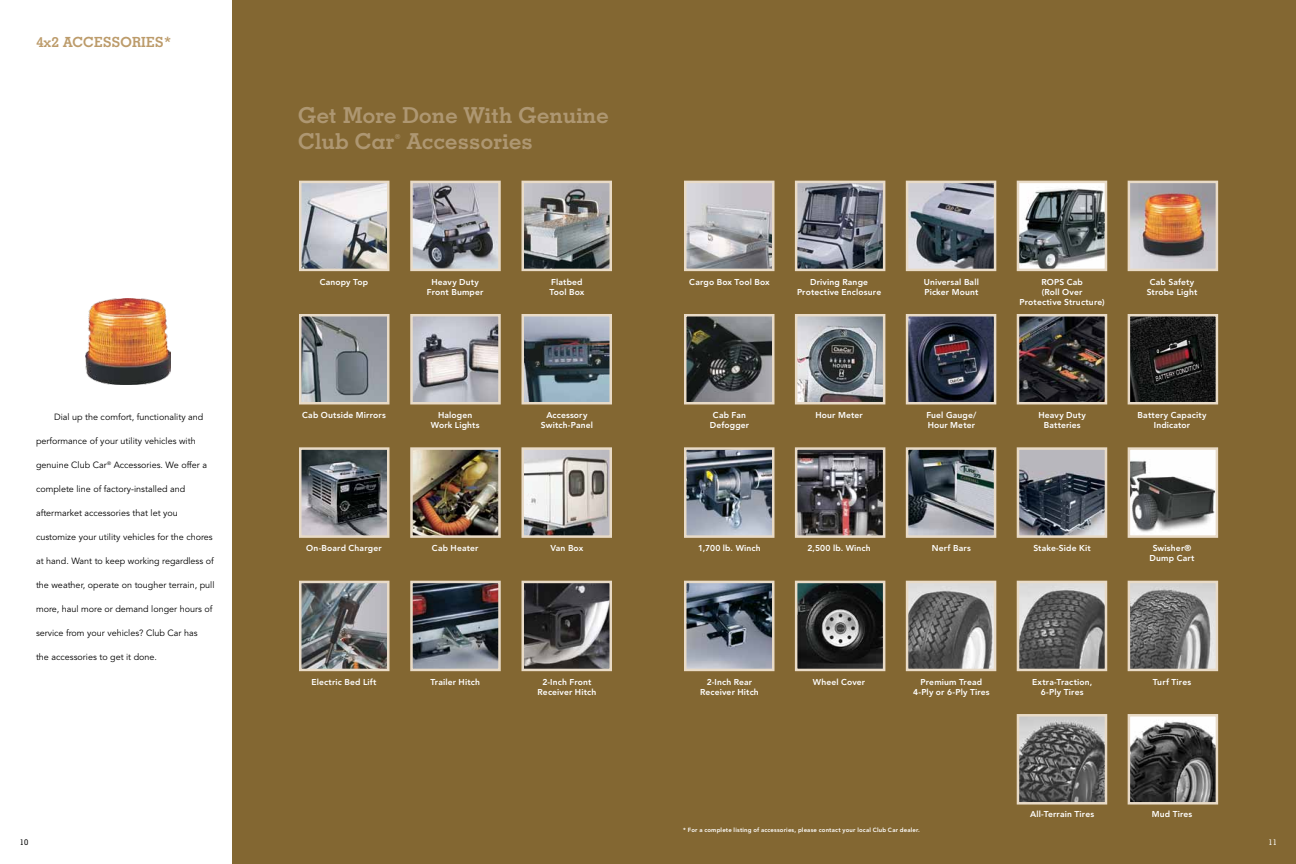
<style>
.page{position:relative;width:1296px;height:864px;background:#fff}
.page>*{position:absolute;margin:0;border:0;box-sizing:border-box;transform-origin:0 0}
.t1{font:700 22px/26px "Geometric Slab 703 BT";letter-spacing:.01em;color:#ae9772}
.t2{font:700 14px "Geometric Slab 703 BT";letter-spacing:.01em;color:#bc9b6a}
.t3{font:9px "Avenir";color:#000}
.t4{font:800 8.5px/10px "Avenir";letter-spacing:.015em;color:#fff;text-align:center}
.t5{font:500 8px "Geometric Slab 703 BT";color:#000}
.t6{font:500 8px "Geometric Slab 703 BT";color:#fff}
.t7{font:700 7px "Geometric Slab 703 BT";color:#ae9772}
.t8{font:800 6px "Avenir";letter-spacing:.03em;color:#fff}
</style>
<div class="page">
<div style="left:233px;top:0;width:1063px;height:864px;background:#836732"></div>
<img style="left:302px;top:184px;width:85px;height:84px">
<div style="left:299px;top:181px;width:91px;height:90px;border:2px solid #e9dbc7"></div>
<img style="left:413px;top:184px;width:85px;height:84px">
<div style="left:410px;top:181px;width:91px;height:90px;border:2px solid #e9dbc7"></div>
<img style="left:798px;top:184px;width:84px;height:84px">
<div style="left:795px;top:181px;width:90px;height:90px;border:2px solid #e9dbc7"></div>
<img style="left:909px;top:184px;width:84px;height:84px">
<div style="left:906px;top:181px;width:90px;height:90px;border:2px solid #e9dbc7"></div>
<img style="left:1020px;top:184px;width:84px;height:84px">
<div style="left:1017px;top:181px;width:90px;height:90px;border:2px solid #e9dbc7"></div>
<img style="left:1131px;top:184px;width:84px;height:84px">
<div style="left:1128px;top:181px;width:90px;height:90px;border:2px solid #e9dbc7"></div>
<img style="left:687px;top:184px;width:84px;height:84px">
<div style="left:684px;top:181px;width:90px;height:90px;border:2px solid #e9dbc7"></div>
<img style="left:413px;top:317px;width:85px;height:84px">
<div style="left:410px;top:314px;width:91px;height:90px;border:2px solid #e9dbc7"></div>
<img style="left:525px;top:317px;width:84px;height:84px">
<div style="left:522px;top:314px;width:90px;height:90px;border:2px solid #e9dbc7"></div>
<img style="left:687px;top:317px;width:84px;height:84px">
<div style="left:684px;top:314px;width:90px;height:90px;border:2px solid #e9dbc7"></div>
<img style="left:798px;top:317px;width:84px;height:84px">
<div style="left:795px;top:314px;width:90px;height:90px;border:2px solid #e9dbc7"></div>
<img style="left:1020px;top:317px;width:84px;height:84px">
<div style="left:1017px;top:314px;width:90px;height:90px;border:2px solid #e9dbc7"></div>
<img style="left:525px;top:184px;width:84px;height:84px">
<div style="left:522px;top:181px;width:90px;height:90px;border:2px solid #e9dbc7"></div>
<img style="left:413px;top:450px;width:85px;height:85px">
<div style="left:410px;top:447px;width:91px;height:91px;border:2px solid #e9dbc7"></div>
<img style="left:302px;top:450px;width:85px;height:85px">
<div style="left:299px;top:447px;width:91px;height:91px;border:2px solid #e9dbc7"></div>
<img style="left:909px;top:317px;width:84px;height:84px">
<div style="left:906px;top:314px;width:90px;height:90px;border:2px solid #e9dbc7"></div>
<img style="left:525px;top:450px;width:84px;height:85px">
<div style="left:522px;top:447px;width:90px;height:91px;border:2px solid #e9dbc7"></div>
<img style="left:687px;top:450px;width:84px;height:85px">
<div style="left:684px;top:447px;width:90px;height:91px;border:2px solid #e9dbc7"></div>
<img style="left:798px;top:450px;width:84px;height:85px">
<div style="left:795px;top:447px;width:90px;height:91px;border:2px solid #e9dbc7"></div>
<img style="left:909px;top:450px;width:84px;height:85px">
<div style="left:906px;top:447px;width:90px;height:91px;border:2px solid #e9dbc7"></div>
<img style="left:1131px;top:450px;width:84px;height:85px">
<div style="left:1128px;top:447px;width:90px;height:91px;border:2px solid #e9dbc7"></div>
<img style="left:302px;top:584px;width:85px;height:84px">
<div style="left:299px;top:581px;width:91px;height:90px;border:2px solid #e9dbc7"></div>
<img style="left:413px;top:584px;width:85px;height:84px">
<div style="left:410px;top:581px;width:91px;height:90px;border:2px solid #e9dbc7"></div>
<img style="left:525px;top:584px;width:84px;height:84px">
<div style="left:522px;top:581px;width:90px;height:90px;border:2px solid #e9dbc7"></div>
<img style="left:687px;top:584px;width:84px;height:84px">
<div style="left:684px;top:581px;width:90px;height:90px;border:2px solid #e9dbc7"></div>
<img style="left:798px;top:584px;width:84px;height:84px">
<div style="left:795px;top:581px;width:90px;height:90px;border:2px solid #e9dbc7"></div>
<img style="left:909px;top:584px;width:84px;height:84px">
<div style="left:906px;top:581px;width:90px;height:90px;border:2px solid #e9dbc7"></div>
<img style="left:1020px;top:584px;width:84px;height:84px">
<div style="left:1017px;top:581px;width:90px;height:90px;border:2px solid #e9dbc7"></div>
<img style="left:1131px;top:584px;width:84px;height:84px">
<div style="left:1128px;top:581px;width:90px;height:90px;border:2px solid #e9dbc7"></div>
<img style="left:1020px;top:717px;width:84px;height:85px">
<div style="left:1017px;top:714px;width:90px;height:91px;border:2px solid #e9dbc7"></div>
<img style="left:1131px;top:717px;width:84px;height:85px">
<div style="left:1128px;top:714px;width:90px;height:91px;border:2px solid #e9dbc7"></div>
<img style="left:1131px;top:317px;width:84px;height:84px">
<div style="left:1128px;top:314px;width:90px;height:90px;border:2px solid #e9dbc7"></div>
<img style="left:302px;top:317px;width:85px;height:84px">
<div style="left:299px;top:314px;width:91px;height:90px;border:2px solid #e9dbc7"></div>
<img style="left:1020px;top:450px;width:84px;height:85px">
<div style="left:1017px;top:447px;width:90px;height:91px;border:2px solid #e9dbc7"></div>
<img style="left:86px;top:299px;width:85px;height:85px">
<h2 class="t2" style="left:36px;top:33px;width:137px">4x2 ACCESSORIES*</h2>
<p class="t3" style="left:54px;top:412px;width:151px">Dial up the comfort, functionality and</p>
<p class="t3" style="left:36px;top:436px;width:161px">performance of your utility vehicles with</p>
<p class="t3" style="left:36px;top:460px;width:173px">genuine Club Car<sup>®</sup> Accessories. We offer a</p>
<p class="t3" style="left:36px;top:484px;width:151px">complete line of factory-installed and</p>
<p class="t3" style="left:36px;top:508px;width:143px">aftermarket accessories that let you</p>
<p class="t3" style="left:36px;top:532px;width:178px">customize your utility vehicles for the chores</p>
<p class="t3" style="left:36px;top:556px;width:179px">at hand. Want to keep working regardless of</p>
<p class="t3" style="left:36px;top:580px;width:180px">the weather, operate on tougher terrain, pull</p>
<p class="t3" style="left:36px;top:604px;width:178px">more, haul more or demand longer hours of</p>
<p class="t3" style="left:36px;top:628px;width:163px">service from your vehicles? Club Car has</p>
<p class="t3" style="left:36px;top:652px;width:123px">the accessories to get it done.</p>
<p class="t5" style="left:20px;top:837px;width:10px">10</p>
<h1 class="t1" style="left:298px;top:102px;width:312px">Get More Done With Genuine<br>Club Car</h1>
<p class="t7" style="left:395px;top:133px;width:7px">®</p>
<h1 class="t1" style="left:407px;top:128px;width:128px">Accessories</h1>
<p class="t4" style="left:320px;top:277px;width:50px">Canopy Top</p>
<p class="t4" style="left:427px;top:277px;width:58px">Heavy Duty<br>Front Bumper</p>
<p class="t4" style="left:797px;top:277px;width:86px">Driving Range<br>Protective Enclosure</p>
<p class="t4" style="left:924px;top:277px;width:57px;text-align:left">Universal Ball<br>Picker Mount</p>
<p class="t4" style="left:1020px;top:277px;width:87px">ROPS Cab<br>(Roll Over<br>Protective Structure)</p>
<p class="t4" style="left:1147px;top:277px;width:52px">Cab Safety<br>Strobe Light</p>
<p class="t4" style="left:549px;top:277px;width:37px;text-align:left">Flatbed<br>Tool Box</p>
<p class="t4" style="left:689px;top:277px;width:82px">Cargo Box Tool Box</p>
<p class="t4" style="left:302px;top:410px;width:85px">Cab Outside Mirrors</p>
<p class="t4" style="left:926px;top:410px;width:51px;text-align:left">Fuel Gauge/<br>Hour Meter</p>
<p class="t4" style="left:431px;top:410px;width:50px">Halogen<br>Work Lights</p>
<p class="t4" style="left:541px;top:410px;width:54px">Accessory<br>Switch-Panel</p>
<p class="t4" style="left:710px;top:410px;width:41px">Cab Fan<br>Defogger</p>
<p class="t4" style="left:815px;top:410px;width:49px">Hour Meter</p>
<p class="t4" style="left:1038px;top:410px;width:49px">Heavy Duty<br>Batteries</p>
<p class="t4" style="left:1138px;top:410px;width:70px">Battery Capacity<br>Indicator</p>
<p class="t4" style="left:306px;top:543px;width:77px">On-Board Charger</p>
<p class="t4" style="left:432px;top:543px;width:48px">Cab Heater</p>
<p class="t4" style="left:550px;top:543px;width:34px">Van Box</p>
<p class="t4" style="left:698px;top:543px;width:64px">1,700 lb. Winch</p>
<p class="t4" style="left:807px;top:543px;width:65px">2,500 lb. Winch</p>
<p class="t4" style="left:932px;top:543px;width:40px">Nerf Bars</p>
<p class="t4" style="left:1150px;top:543px;width:46px">Swisher®<br>Dump Cart</p>
<p class="t4" style="left:1033px;top:543px;width:59px">Stake-Side Kit</p>
<p class="t4" style="left:311px;top:677px;width:67px">Electric Bed Lift</p>
<p class="t4" style="left:430px;top:677px;width:51px">Trailer Hitch</p>
<p class="t4" style="left:538px;top:677px;width:60px">2-Inch Front<br>Receiver Hitch</p>
<p class="t4" style="left:700px;top:677px;width:60px">2-Inch Rear<br>Receiver Hitch</p>
<p class="t4" style="left:813px;top:677px;width:54px">Wheel Cover</p>
<p class="t4" style="left:913px;top:677px;width:78px">Premium Tread<br>4-Ply or 6-Ply Tires</p>
<p class="t4" style="left:1032px;top:677px;width:62px">Extra-Traction,<br>6-Ply Tires</p>
<p class="t4" style="left:1153px;top:677px;width:40px">Turf Tires</p>
<p class="t8" style="left:683px;top:826px;width:238px">* For a complete listing of accessories, please contact your local Club Car dealer.</p>
<p class="t4" style="left:1030px;top:809px;width:66px">All-Terrain Tires</p>
<p class="t4" style="left:1152px;top:809px;width:42px">Mud Tires</p>
<p class="t6" style="left:1268px;top:837px;width:10px">11</p>
</div>
